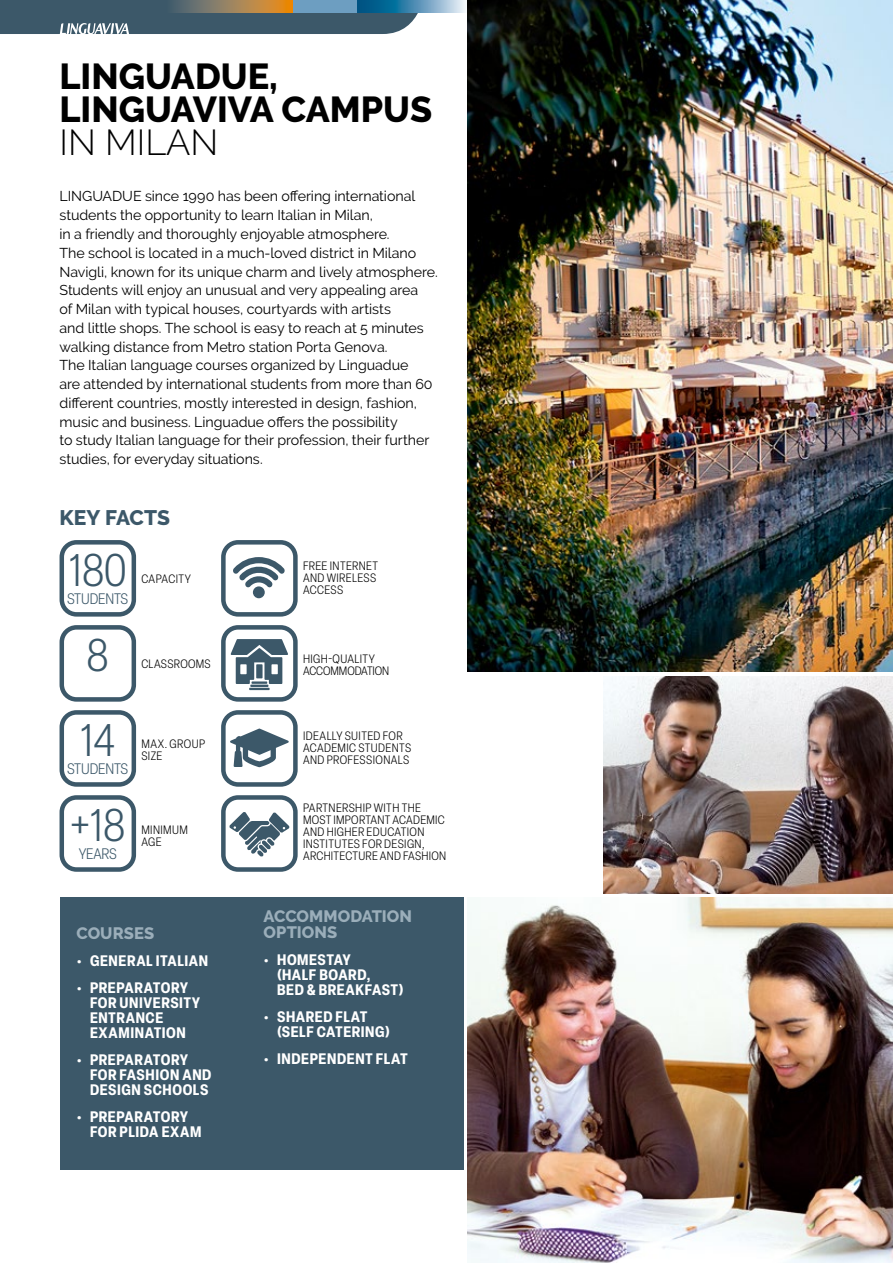
<style>
.page{position:relative;width:893px;height:1263px;background:#fff}
.page>*{position:absolute;margin:0;border:0;box-sizing:border-box;transform-origin:0 0}
.t1{font:300 condensed 45px/85.1px "Elza";letter-spacing:-.01em;color:#3c5869}
.t2{font:800 36px/33px "Raleway";color:#000}
.t3{font:300 36px "Raleway";color:#000}
.t4{font:800 21px "Raleway";letter-spacing:-.005em;color:#3c5869}
.t5{font:800 16.5px/16.5px "Raleway";letter-spacing:.005em;color:#9baeba}
.t6{font:700 condensed 15px/15px "Elza";letter-spacing:.04em;color:#fff}
.t7{font:300 condensed 15px "Elza";letter-spacing:-.01em;color:#3c5869}
.t8{font:14.25px/18.8px "Raleway";letter-spacing:-.005em;color:#000}
.t9{font:300 condensed 12px/12px "Elza";letter-spacing:.03em;color:#000}
.t10{font:300 condensed 12px/12px "Elza";color:#000}
</style>
<div class="page">
<div style="left:0;top:0;width:418px;height:34px;background:#3c5869"></div>
<svg style="left:166px;top:0;width:127px;height:13px;background:#997d53"></svg>
<svg style="left:357px;top:0;width:111px;height:13px"></svg>
<div style="left:293px;top:0;width:64px;height:13px;background:#6d9ec1"></div>
<img style="left:468px;top:0;width:425px;height:672px">
<div style="left:60px;top:897px;width:403px;height:272px;background:#3c5869"></div>
<div style="left:60px;top:540px;width:76px;height:77px;border:4px solid #3c5869;border-radius:15px"></div>
<div style="left:60px;top:625px;width:76px;height:77px;border:4px solid #3c5869;border-radius:15px"></div>
<div style="left:60px;top:710px;width:76px;height:77px;border:4px solid #3c5869;border-radius:15px"></div>
<div style="left:60px;top:795px;width:76px;height:77px;border:4px solid #3c5869;border-radius:15px"></div>
<div style="left:221px;top:625px;width:77px;height:77px;border:4px solid #3c5869;border-radius:15px"></div>
<svg style="left:231px;top:639px;width:57px;height:48px"></svg>
<hr style="left:249px;top:688px;width:21px;height:2px;background:#3c5869">
<div style="left:240px;top:664px;width:7px;height:10px;background:#fff"></div>
<div style="left:256px;top:664px;width:7px;height:14px;background:#3c5869"></div>
<div style="left:271px;top:664px;width:7px;height:10px;background:#fff"></div>
<div style="left:221px;top:540px;width:77px;height:77px;border:4px solid #3c5869;border-radius:15px"></div>
<svg style="left:233px;top:557px;width:52px;height:31px"></svg>
<div style="left:253px;top:586px;width:12px;height:12px;background:#3c5869;border-radius:50%"></div>
<div style="left:221px;top:795px;width:77px;height:77px;border:4px solid #3c5869;border-radius:15px"></div>
<svg style="left:229px;top:812px;width:61px;height:45px"></svg>
<div style="left:221px;top:710px;width:77px;height:77px;border:4px solid #3c5869;border-radius:15px"></div>
<svg style="left:230px;top:728px;width:59px;height:39px"></svg>
<img style="left:468px;top:897px;width:425px;height:366px">
<img style="left:604px;top:676px;width:289px;height:217px">
<h2 class="t2" style="left:60px;top:60px;width:374px">LINGUADUE,<br>LINGUAVIVA CAMPUS</h2>
<h2 class="t3" style="left:60px;top:122px;width:160px">IN MILAN</h2>
<p class="t8" style="left:60px;top:187px;width:380px">LINGUADUE since 1990 has been offering international students the opportunity to learn Italian in Milan,<br>in a friendly and thoroughly enjoyable atmosphere.<br>The school is located in a much-loved district in Milano Navigli, known for its unique charm and lively atmosphere.<br>Students will enjoy an unusual and very appealing area<br>of Milan with typical houses, courtyards with artists<br>and little shops. The school is easy to reach at 5 minutes walking distance from Metro station Porta Genova.<br>The Italian language courses organized by Linguadue<br>are attended by international students from more than 60 different countries, mostly interested in design, fashion, music and business. Linguadue offers the possibility<br>to study Italian language for their profession, their further studies, for everyday situations.</p>
<h3 class="t4" style="left:60px;top:506px;width:112px">KEY FACTS</h3>
<h1 class="t1" style="left:69px;top:527px;width:60px">180</h1>
<p class="t7" style="left:67px;top:589px;width:62px">STUDENTS</p>
<h1 class="t1" style="left:80px;top:612px;width:37px">8<br>14</h1>
<p class="t7" style="left:67px;top:759px;width:62px">STUDENTS</p>
<h1 class="t1" style="left:70px;top:782px;width:57px">+18</h1>
<p class="t7" style="left:79px;top:844px;width:40px">YEARS</p>
<p class="t9" style="left:141px;top:572px;width:51px">CAPACITY</p>
<p class="t9" style="left:141px;top:657px;width:71px">CLASSROOMS</p>
<p class="t9" style="left:141px;top:738px;width:65px">MAX. GROUP<br>SIZE</p>
<p class="t9" style="left:141px;top:823px;width:48px">MINIMUM<br>AGE</p>
<p class="t5" style="left:77px;top:925px;width:79px">COURSES</p>
<p class="t6" style="left:77px;top:952px;width:133px">• GENERAL ITALIAN</p>
<p class="t6" style="left:90px;top:979px;width:112px;text-indent:-14px">• PREPARATORY<br>FOR UNIVERSITY<br>ENTRANCE<br>EXAMINATION</p>
<p class="t6" style="left:90px;top:1051px;width:123px;text-indent:-14px">• PREPARATORY<br>FOR FASHION AND<br>DESIGN SCHOOLS</p>
<p class="t6" style="left:90px;top:1108px;width:113px;text-indent:-14px">• PREPARATORY<br>FOR PLIDA EXAM</p>
<p class="t9" style="left:303px;top:559px;width:77px">FREE INTERNET<br>AND WIRELESS<br>ACCESS</p>
<p class="t10" style="left:303px;top:653px;width:88px">HIGH-QUALITY<br>ACCOMMODATION</p>
<p class="t9" style="left:303px;top:729px;width:110px">IDEALLY SUITED FOR<br>ACADEMIC STUDENTS<br>AND PROFESSIONALS</p>
<p class="t9" style="left:303px;top:802px;width:145px">PARTNERSHIP WITH THE<br>MOST IMPORTANT ACADEMIC<br>AND HIGHER EDUCATION<br>INSTITUTES FOR DESIGN,<br>ARCHITECTURE AND FASHION</p>
<p class="t5" style="left:264px;top:908px;width:150px">ACCOMMODATION<br>OPTIONS</p>
<p class="t6" style="left:277px;top:952px;width:128px;text-indent:-14px">• HOMESTAY<br>(HALF BOARD,<br>BED &amp; BREAKFAST)</p>
<p class="t6" style="left:277px;top:1009px;width:114px;text-indent:-14px">• SHARED FLAT (SELF CATERING)</p>
<p class="t6" style="left:264px;top:1051px;width:146px">• INDEPENDENT FLAT</p>
</div>
